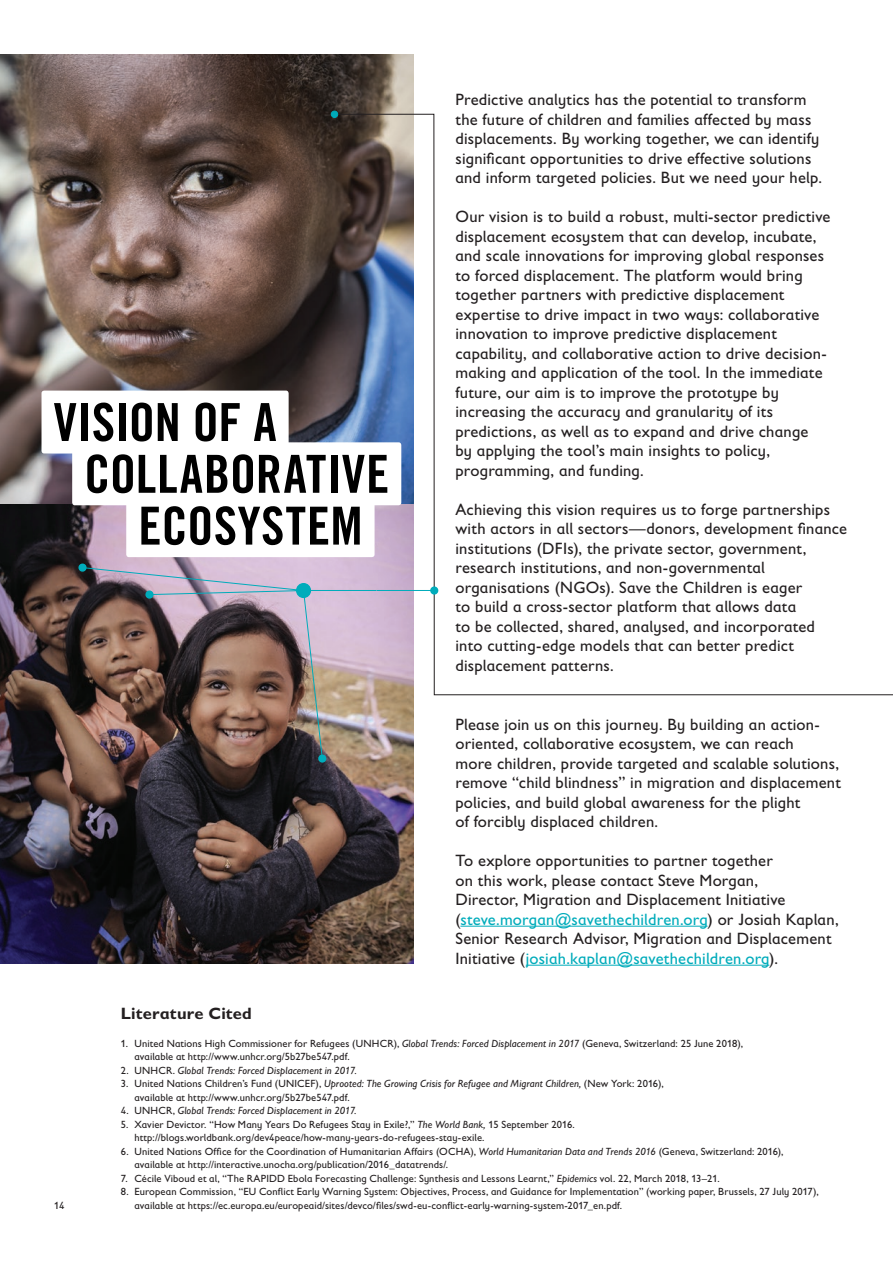
<style>
.page{position:relative;width:893px;height:1263px;background:#fff}
.page>*{position:absolute;margin:0;border:0;box-sizing:border-box;transform-origin:0 0}
.t1{font:52.5px "Trade Gothic LT Com Bd Cn 20";letter-spacing:.005em;color:#000}
.Body_Copy{font:16.5px/19.5px "Gill Sans Infant Std";letter-spacing:.01em;color:#231f20}
.Body_Copy-2{font:700 16.5px "Gill Sans Infant Std";letter-spacing:.015em;color:#231f20}
.t2{font:10.5px/13.5px "Gill Sans Infant Std";letter-spacing:.01em;color:#231f20}
.t3{font:italic 10.5px "Gill Sans Infant Std";letter-spacing:.01em;color:#231f20}
.s1{color:#00acbb}
.s2{font-style:italic}
.s3{font-style:normal}
</style>
<div class="page">
<img style="left:0;top:54px;width:413px;height:909px">
<hr style="left:460px;top:926px;width:247px;height:1px;background:#00acbb">
<hr style="left:526px;top:965px;width:243px;height:1px;background:#00acbb">
<div style="left:42px;top:391px;width:247px;height:62px;background:#fff;border-radius:3px"></div>
<div style="left:72px;top:442px;width:329px;height:63px;background:#fff;border-radius:3px"></div>
<div style="left:126px;top:494px;width:249px;height:63px;background:#fff;border-radius:3px"></div>
<img style="left:82px;top:567px;width:241px;height:192px">
<div style="left:79px;top:564px;width:7px;height:7px;background:#00acbb;border-radius:50%"></div>
<div style="left:78px;top:563px;width:9px;height:9px;border:2px solid #00acbb;border-radius:50%"></div>
<div style="left:146px;top:591px;width:7px;height:7px;background:#00acbb;border-radius:50%"></div>
<div style="left:145px;top:590px;width:9px;height:9px;border:2px solid #00acbb;border-radius:50%"></div>
<hr style="left:304px;top:590px;width:72px;height:1px;background:#00acbb">
<div style="left:319px;top:755px;width:6px;height:7px;background:#00acbb;border-radius:50%"></div>
<div style="left:318px;top:754px;width:8px;height:9px;border:2px solid #00acbb;border-radius:50%"></div>
<svg style="left:334px;top:113px;width:559px;height:582px"></svg>
<hr style="left:377px;top:590px;width:57px;height:1px;background:#00acbb">
<div style="left:297px;top:584px;width:13px;height:13px;background:#00acbb;border-radius:50%"></div>
<div style="left:296px;top:583px;width:15px;height:15px;border:2px solid #00acbb;border-radius:50%"></div>
<div style="left:331px;top:111px;width:7px;height:6px;background:#00acbb;border-radius:50%"></div>
<div style="left:331px;top:111px;width:7px;height:7px;border:1px solid #00acbb;border-radius:50%"></div>
<div style="left:431px;top:587px;width:6px;height:7px;background:#00acbb;border-radius:50%"></div>
<div style="left:430px;top:586px;width:8px;height:9px;border:2px solid #00acbb;border-radius:50%"></div>
<p class="t1" style="left:54px;top:390px;width:225px">VISION OF A</p>
<p class="t1" style="left:84px;top:442px;width:307px">COLLABORATIVE</p>
<p class="t1" style="left:138px;top:494px;width:226px">ECOSYSTEM</p>
<p class="Body_Copy-2" style="left:121px;top:1003px;width:133px">Literature Cited</p>
<p class="Body_Copy" style="left:455px;top:90px;width:368px">Predictive analytics has the potential to transform the future of children and families affected by mass displacements. By working together, we can identify significant opportunities to drive effective solutions and inform targeted policies. But we need your help.</p>
<p class="Body_Copy" style="left:455px;top:207px;width:376px">Our vision is to build a robust, multi-sector predictive displacement ecosystem that can develop, incubate, and scale innovations for improving global responses to forced displacement. The platform would bring together partners with predictive displacement expertise to drive impact in two ways: collaborative innovation to improve predictive displacement capability, and collaborative action to drive decision&shy;making and application of the tool. In the immediate future, our aim is to improve the prototype by increasing the accuracy and granularity of its predictions, as well as to expand and drive change<br>by applying the tool’s main insights to policy, programming, and funding.</p>
<p class="Body_Copy" style="left:455px;top:500px;width:393px">Achieving this vision requires us to forge partnerships with actors in all sectors—donors, development finance institutions (DFIs), the private sector, government, research institutions, and non-governmental organisations (NGOs). Save the Children is eager<br>to build a cross-sector platform that allows data<br>to be collected, shared, analysed, and incorporated<br>into cutting-edge models that can better predict displacement patterns.</p>
<p class="Body_Copy" style="left:455px;top:714px;width:387px">Please join us on this journey. By building an action&shy;oriented, collaborative ecosystem, we can reach<br>more children, provide targeted and scalable solutions, remove “child blindness” in migration and displacement policies, and build global awareness for the plight<br>of forcibly displaced children.</p>
<p class="Body_Copy" style="left:455px;top:851px;width:385px">To explore opportunities to partner together<br>on this work, please contact Steve Morgan,<br>Director, Migration and Displacement Initiative (<span class="s1">steve.morgan@savethechildren.org</span>) or Josiah Kaplan, Senior Research Advisor, Migration and Displacement Initiative (<span class="s1">josiah.kaplan@savethechildren.org</span>).</p>
<p class="t2" style="left:54px;top:1198px;width:12px">14</p>
<p class="t2" style="left:134px;top:1037px;width:610px;text-indent:-14px">1. United Nations High Commissioner for Refugees (UNHCR), <span class="s2">Global Trends: Forced Displacement in 2017</span> (Geneva, Switzerland: 25 June 2018), available at http://www.unhcr.org/5b27be547.pdf.</p>
<p class="t3" style="left:121px;top:1064px;width:237px"><span class="s3">2. UNHCR.</span> Global Trends: Forced Displacement in 2017.</p>
<p class="t2" style="left:134px;top:1077px;width:531px;text-indent:-14px">3. United Nations Children’s Fund (UNICEF), <span class="s2">Uprooted: The Growing Crisis for Refugee and Migrant Children,</span> (New York: 2016), available at http://www.unhcr.org/5b27be547.pdf.</p>
<p class="t3" style="left:121px;top:1105px;width:237px"><span class="s3">4. UNHCR,</span> Global Trends: Forced Displacement in 2017.</p>
<p class="t2" style="left:134px;top:1118px;width:442px;text-indent:-13px">5. Xavier Devictor. “How Many Years Do Refugees Stay in Exile?,” <span class="s2">The World Bank,</span> 15 September 2016. http://blogs.worldbank.org/dev4peace/how-many-years-do-refugees-stay-exile.</p>
<p class="t2" style="left:134px;top:1145px;width:651px;text-indent:-14px">6. United Nations Office for the Coordination of Humanitarian Affairs (OCHA), <span class="s2">World Humanitarian Data and Trends 2016</span> (Geneva, Switzerland: 2016), available at http://interactive.unocha.org/publication/2016_datatrends/.</p>
<p class="t2" style="left:121px;top:1172px;width:600px">7. Cécile Viboud et al, “The RAPIDD Ebola Forecasting Challenge: Synthesis and Lessons Learnt,” <span class="s2">Epidemics</span> vol. 22, March 2018, 13–21.</p>
<p class="t2" style="left:134px;top:1185px;width:686px;text-indent:-14px">8. European Commission, “EU Conflict Early Warning System: Objectives, Process, and Guidance for Implementation” (working paper, Brussels, 27 July 2017), available at https://ec.europa.eu/europeaid/sites/devco/files/swd-eu-conflict-early-warning-system-2017_en.pdf.</p>
</div>
